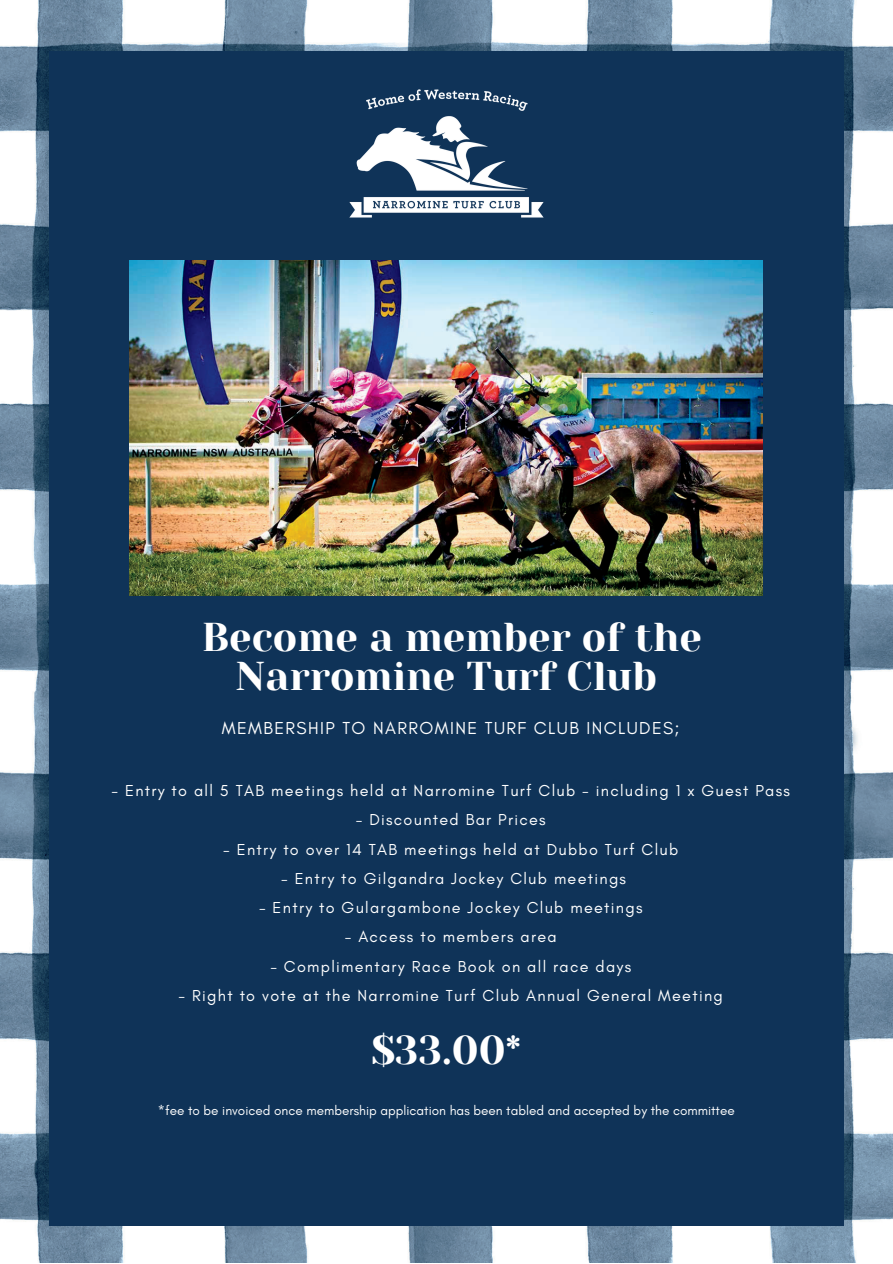
<style>
.page{position:relative;width:893px;height:1264px;background:#fff}
.page>*{position:absolute;margin:0;border:0;box-sizing:border-box;transform-origin:0 0}
.t1{font:40.05px/39.3px "Yeseva One";color:#fff;text-align:center}
.t2{font:17.7px "Glacial Indifference";letter-spacing:.08em;color:#fff}
.t3{font:16.2px "Glacial Indifference";letter-spacing:.08em;color:#fff}
.t4{font:13.5px "Glacial Indifference";color:#fff}
</style>
<div class="page">
<img style="left:0;top:0;width:892px;height:1262px">
<div style="left:49px;top:51px;width:794px;height:1174px;background:#0f3358"></div>
<img style="left:130px;top:260px;width:632px;height:335px">
<img style="left:350px;top:89px;width:193px;height:128px">
<p class="t1" style="left:202px;top:617px;width:501px">Become a member of the<br>Narromine Turf Club</p>
<p class="t2" style="left:222px;top:717px;width:459px">MEMBERSHIP TO NARROMINE TURF CLUB INCLUDES;</p>
<p class="t3" style="left:111px;top:780px;width:680px">- Entry to all 5 TAB meetings held at Narromine Turf Club - including 1 x Guest Pass</p>
<p class="t3" style="left:356px;top:810px;width:191px">- Discounted Bar Prices</p>
<p class="t3" style="left:223px;top:839px;width:456px">- Entry to over 14 TAB meetings held at Dubbo Turf Club</p>
<p class="t3" style="left:281px;top:868px;width:346px">- Entry to Gilgandra Jockey Club meetings</p>
<p class="t3" style="left:259px;top:897px;width:385px">- Entry to Gulargambone Jockey Club meetings</p>
<p class="t3" style="left:345px;top:927px;width:213px">- Access to members area</p>
<p class="t3" style="left:270px;top:956px;width:362px">- Complimentary Race Book on all race days</p>
<p class="t3" style="left:179px;top:985px;width:545px">- Right to vote at the Narromine Turf Club Annual General Meeting</p>
<p class="t1" style="left:371px;top:1030px;width:151px">$33.00*</p>
<p class="t4" style="left:158px;top:1102px;width:578px">*fee to be invoiced once membership application has been tabled and accepted by the committee</p>
</div>
